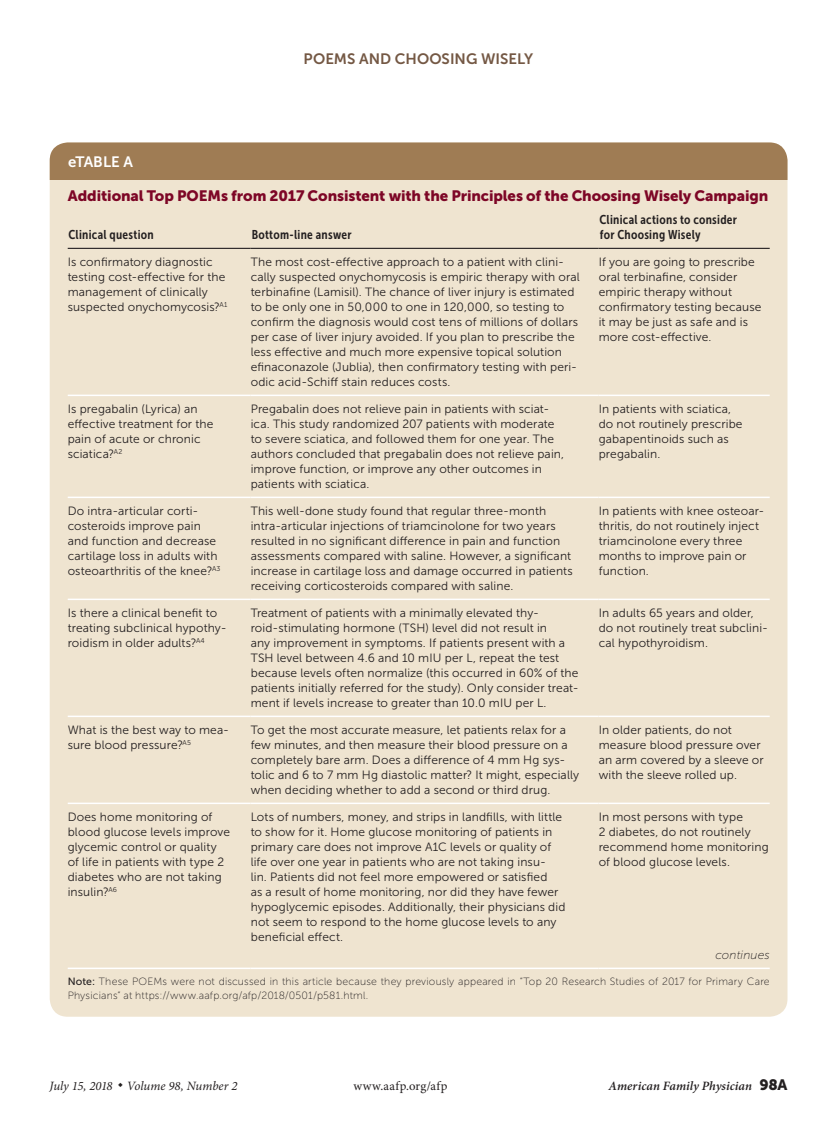
<style>
.page{position:relative;width:837px;height:1134px;background:#fff}
.page>*{position:absolute;margin:0;border:0;box-sizing:border-box;transform-origin:0 0}
.table_title{font:15px "Museo Sans 900";letter-spacing:-.005em;color:#7d0626}
.t1{font:15px "Museo Sans 700";color:#745844}
.table{font:15px "Museo Sans 700";letter-spacing:-.005em;color:#fff}
.table_head1{font:12.75px/15.3px "Museo Sans Cond 700";letter-spacing:.025em;color:#231f20}
.t2{font:italic 12.75px "Minion Pro";color:#231f20}
.t3{font:italic 600 12.75px "Minion Pro";letter-spacing:.005em;color:#231f20}
.t4{font:12.75px "Minion Pro";letter-spacing:.03em;color:#231f20}
.table_data{font:12px/15px "Museo Sans 300";letter-spacing:.01em;color:#231f20}
.table_data_last_col{font:12px/15px "Museo Sans 300";letter-spacing:.01em;color:#231f20}
.table_data_last_col-2{font:italic 12px "Museo Sans 100";letter-spacing:.01em;color:#231f20}
.table_fig_note{font:10.5px/13.5px "Museo Sans 100";letter-spacing:.015em;color:#231f20}
.s1{font-family:"Museo Sans 500"}
.s2{font-family:"Museo Sans 900";font-weight:400;font-style:normal;font-size:15px}
</style>
<div class="page">
<div style="left:50px;top:142px;width:738px;height:875px;background:#efe4d0;border-radius:18px"></div>
<hr style="left:68px;top:395px;width:183px;height:1px;background:#fff">
<hr style="left:251px;top:395px;width:348px;height:1px;background:#fff">
<hr style="left:599px;top:395px;width:171px;height:1px;background:#fff">
<hr style="left:68px;top:716px;width:183px;height:1px;background:#fff">
<hr style="left:251px;top:716px;width:348px;height:1px;background:#fff">
<hr style="left:599px;top:716px;width:171px;height:1px;background:#fff">
<hr style="left:68px;top:803px;width:183px;height:1px;background:#fff">
<hr style="left:251px;top:803px;width:348px;height:1px;background:#fff">
<hr style="left:599px;top:803px;width:171px;height:1px;background:#fff">
<hr style="left:68px;top:248px;width:183px;height:1px;background:#231f20">
<hr style="left:251px;top:248px;width:348px;height:1px;background:#231f20">
<hr style="left:599px;top:248px;width:171px;height:1px;background:#231f20">
<hr style="left:68px;top:968px;width:183px;height:1px;background:#fff">
<hr style="left:251px;top:968px;width:348px;height:1px;background:#fff">
<hr style="left:599px;top:968px;width:171px;height:1px;background:#fff">
<hr style="left:68px;top:497px;width:183px;height:1px;background:#fff">
<hr style="left:251px;top:497px;width:348px;height:1px;background:#fff">
<hr style="left:599px;top:497px;width:171px;height:1px;background:#fff">
<hr style="left:68px;top:599px;width:183px;height:1px;background:#fff">
<hr style="left:251px;top:599px;width:348px;height:1px;background:#fff">
<hr style="left:599px;top:599px;width:171px;height:1px;background:#fff">
<div style="left:50px;top:142px;width:738px;height:38px;background:#9f7c54"></div>
<p class="t1" style="left:304px;top:50px;width:231px">POEMS AND CHOOSING WISELY</p>
<p class="table" style="left:68px;top:154px;width:66px">eTABLE A</p>
<p class="table_title" style="left:68px;top:187px;width:702px">Additional Top POEMs from 2017 Consistent with the Principles of the Choosing Wisely Campaign</p>
<p class="table_head1" style="left:68px;top:227px;width:87px">Clinical question</p>
<p class="table_head1" style="left:252px;top:227px;width:101px">Bottom-line answer</p>
<p class="table_head1" style="left:599px;top:212px;width:139px">Clinical actions to consider for Choosing Wisely</p>
<p class="table_data" style="left:68px;top:255px;width:161px">Is confirmatory diagnostic testing cost-effective for the management of clinically suspected onychomycosis?<sup>A1</sup></p>
<p class="table_data" style="left:251px;top:255px;width:331px">The most cost-effective approach to a patient with clini&shy;cally suspected onychomycosis is empiric therapy with oral terbinafine (Lamisil). The chance of liver injury is estimated to be only one in 50,000 to one in 120,000, so testing to confirm the diagnosis would cost tens of millions of dollars per case of liver injury avoided. If you plan to prescribe the less effective and much more expensive topical solution efinaconazole (Jublia), then confirmatory testing with peri&shy;odic acid-Schiff stain reduces costs.</p>
<p class="table_data_last_col" style="left:599px;top:255px;width:164px">If you are going to prescribe oral terbinafine, consider empiric therapy without confirmatory testing because it may be just as safe and is more cost-effective.</p>
<p class="table_data" style="left:68px;top:402px;width:147px">Is pregabalin (Lyrica) an effective treatment for the pain of acute or chronic sciatica?<sup>A2</sup></p>
<p class="table_data" style="left:251px;top:402px;width:315px">Pregabalin does not relieve pain in patients with sciat&shy;ica. This study randomized 207 patients with moderate to severe sciatica, and followed them for one year. The authors concluded that pregabalin does not relieve pain, improve function, or improve any other outcomes in patients with sciatica.</p>
<p class="table_data_last_col" style="left:599px;top:402px;width:145px">In patients with sciatica, do not routinely prescribe gabapentinoids such as pregabalin.</p>
<p class="table_data" style="left:68px;top:504px;width:154px">Do intra-articular corti&shy;costeroids improve pain and function and decrease cartilage loss in adults with osteoarthritis of the knee?<sup>A3</sup></p>
<p class="table_data" style="left:251px;top:504px;width:324px">This well-done study found that regular three-month intra-articular injections of triamcinolone for two years resulted in no significant difference in pain and function assessments compared with saline. However, a significant increase in cartilage loss and damage occurred in patients receiving corticosteroids compared with saline.</p>
<p class="table_data_last_col" style="left:599px;top:504px;width:167px">In patients with knee osteoar&shy;thritis, do not routinely inject triamcinolone every three months to improve pain or function.</p>
<p class="table_data" style="left:68px;top:606px;width:160px">Is there a clinical benefit to treating subclinical hypothy&shy;roidism in older adults?<sup>A4</sup></p>
<p class="table_data" style="left:251px;top:606px;width:329px">Treatment of patients with a minimally elevated thy&shy;roid-stimulating hormone (TSH) level did not result in<br>any improvement in symptoms. If patients present with a TSH level between 4.6 and 10 mIU per L, repeat the test because levels often normalize (this occurred in 60% of the patients initially referred for the study). Only consider treat&shy;ment if levels increase to greater than 10.0 mIU per L.</p>
<p class="table_data_last_col" style="left:599px;top:606px;width:171px">In adults 65 years and older, do not routinely treat subclini&shy;cal hypothyroidism.</p>
<p class="table_data" style="left:68px;top:723px;width:163px">What is the best way to mea&shy;sure blood pressure?<sup>A5</sup></p>
<p class="table_data" style="left:251px;top:723px;width:330px">To get the most accurate measure, let patients relax for a few minutes, and then measure their blood pressure on a completely bare arm. Does a difference of 4 mm Hg sys&shy;tolic and 6 to 7 mm Hg diastolic matter? It might, especially when deciding whether to add a second or third drug.</p>
<p class="table_data_last_col" style="left:599px;top:723px;width:167px">In older patients, do not measure blood pressure over an arm covered by a sleeve or with the sleeve rolled up.</p>
<p class="table_data" style="left:68px;top:810px;width:164px">Does home monitoring of blood glucose levels improve glycemic control or quality of life in patients with type 2 diabetes who are not taking insulin?<sup>A6</sup></p>
<p class="table_data" style="left:251px;top:810px;width:316px">Lots of numbers, money, and strips in landfills, with little to show for it. Home glucose monitoring of patients in primary care does not improve A1C levels or quality of life over one year in patients who are not taking insu-<br>lin. Patients did not feel more empowered or satisfied<br>as a result of home monitoring, nor did they have fewer hypoglycemic episodes. Additionally, their physicians did not seem to respond to the home glucose levels to any beneficial effect.</p>
<p class="table_data_last_col" style="left:599px;top:810px;width:171px">In most persons with type<br>2 diabetes, do not routinely recommend home monitoring of blood glucose levels.</p>
<p class="table_data_last_col-2" style="left:716px;top:949px;width:56px">continues</p>
<p class="table_fig_note" style="left:68px;top:975px;width:704px"><span class="s1">Note:</span> These POEMs were not discussed in this article because they previously appeared in “Top 20 Research Studies of 2017 for Primary Care<br>Physicians” at https://www.aafp.org/afp/2018/0501/p581.html.</p>
<p class="t2" style="left:50px;top:1078px;width:190px">July 15, 2018 ◆ Volume 98, Number 2</p>
<p class="t4" style="left:353px;top:1078px;width:96px">www.aafp.org/afp</p>
<p class="t3" style="left:609px;top:1077px;width:180px">American Family Physician <span class="s2">98A</span></p>
</div>
